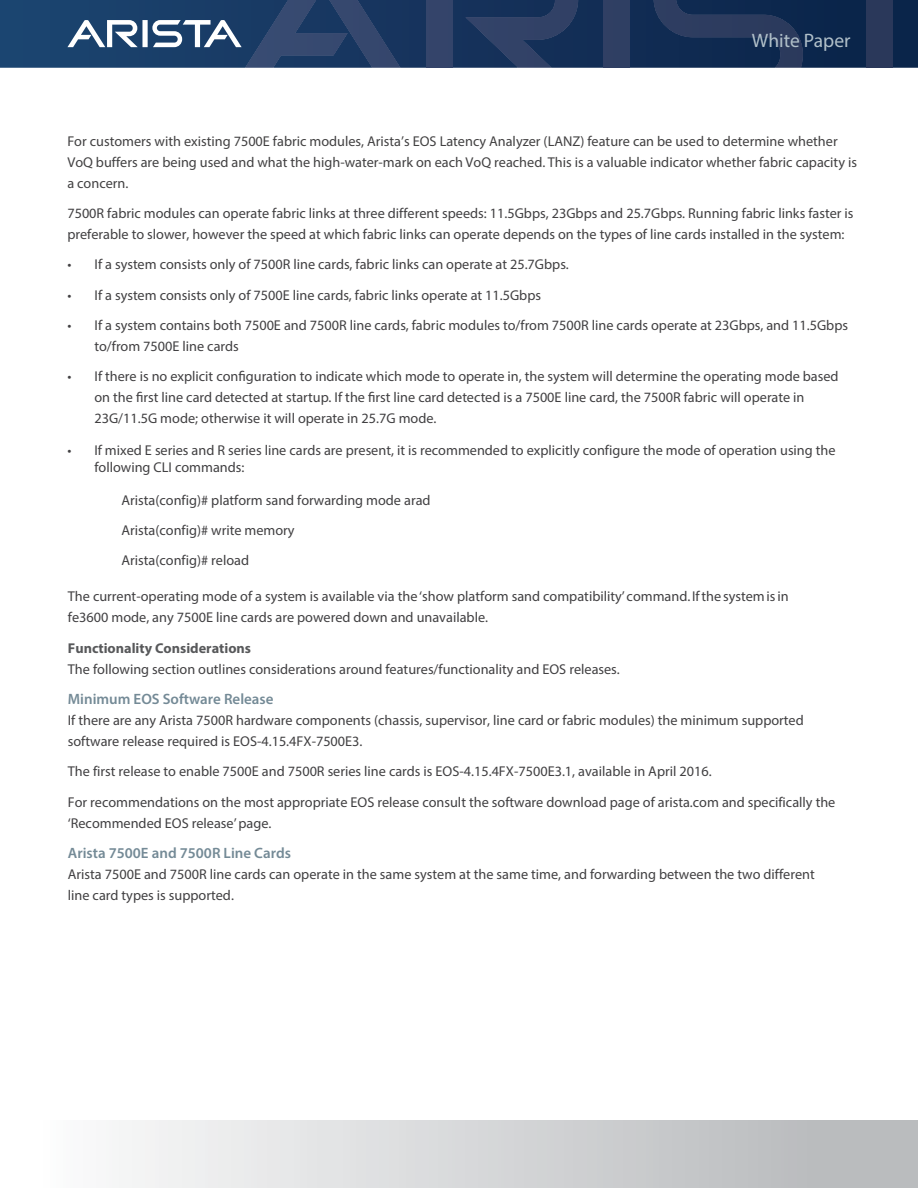
<style>
.page{position:relative;width:918px;height:1188px;background:#fff}
.page>*{position:absolute;margin:0;border:0;box-sizing:border-box;transform-origin:0 0}
.t1{font:19.5px "Myriad Pro";color:#b1c0c9}
.t2{font:600 15px "Myriad Pro";color:#748a96}
.t3{font:14.25px/21px "Myriad Pro";color:#414042}
.t4{font:14.25px/21px "Myriad Pro";color:#424142}
.t5{font:700 14.25px "Myriad Pro";color:#58595b}
</style>
<div class="page">
<svg style="left:0;top:0;width:918px;height:68px;background:#13325a"></svg>
<div style="left:426px;top:0;width:26px;height:68px;background:#34446a"></div>
<svg style="left:465px;top:0;width:113px;height:68px;background:#22385f"></svg>
<svg style="left:67px;top:0;width:333px;height:68px;background:#334f75"></svg>
<div style="left:604px;top:0;width:26px;height:68px;background:#2f3f63"></div>
<svg style="left:654px;top:0;width:149px;height:68px;background:#1a3156"></svg>
<div style="left:867px;top:0;width:26px;height:68px;background:#2a385a"></div>
<div style="left:0;top:1120px;width:918px;height:68px;background:linear-gradient(to right,#fff,#b3b5b7)"></div>
<h1 class="t1" style="left:752px;top:29px;width:100px">White Paper</h1>
<p class="t4" style="left:67px;top:130px;width:791px">For customers with existing 7500E fabric modules, Arista’s EOS Latency Analyzer (LANZ) feature can be used to determine whether<br>VoQ buffers are being used and what the high-water-mark on each VoQ reached. This is a valuable indicator whether fabric capacity is a concern.</p>
<p class="t3" style="left:67px;top:202px;width:788px">7500R fabric modules can operate fabric links at three different speeds: 11.5Gbps, 23Gbps and 25.7Gbps. Running fabric links faster is preferable to slower, however the speed at which fabric links can operate depends on the types of line cards installed in the system:</p>
<p class="t3" style="left:68px;top:254px;width:503px">• If a system consists only of 7500R line cards, fabric links can operate at 25.7Gbps.</p>
<p class="t3" style="left:68px;top:284px;width:475px">• If a system consists only of 7500E line cards, fabric links operate at 11.5Gbps</p>
<p class="t3" style="left:95px;top:314px;width:755px;text-indent:-27px">• If a system contains both 7500E and 7500R line cards, fabric modules to/from 7500R line cards operate at 23Gbps, and 11.5Gbps to/from 7500E line cards</p>
<p class="t3" style="left:95px;top:366px;width:746px;text-indent:-27px">• If there is no explicit configuration to indicate which mode to operate in, the system will determine the operating mode based on the first line card detected at startup. If the first line card detected is a 7500E line card, the 7500R fabric will operate in<br>23G/11.5G mode; otherwise it will operate in 25.7G mode.</p>
<p class="t3" style="left:94px;top:441px;width:743px;line-height:17.7px;text-indent:-27px">• If mixed E series and R series line cards are present, it is recommended to explicitly configure the mode of operation using the following CLI commands:</p>
<p class="t3" style="left:122px;top:485px;width:311px;line-height:30px">Arista(config)# platform sand forwarding mode arad<br>Arista(config)# write memory<br>Arista(config)# reload</p>
<p class="t3" style="left:68px;top:586px;width:722px">The current-operating mode of a system is available via the ‘show platform sand compatibility’ command. If the system is in fe3600 mode, any 7500E line cards are powered down and unavailable.</p>
<p class="t5" style="left:68px;top:639px;width:185px">Functionality Considerations</p>
<p class="t3" style="left:68px;top:658px;width:554px">The following section outlines considerations around features/functionality and EOS releases.</p>
<p class="t2" style="left:68px;top:689px;width:207px">Minimum EOS Software Release</p>
<p class="t3" style="left:68px;top:710px;width:737px">If there are any Arista 7500R hardware components (chassis, supervisor, line card or fabric modules) the minimum supported software release required is EOS-4.15.4FX-7500E3.</p>
<p class="t3" style="left:68px;top:756px;width:769px;line-height:30.3px">The first release to enable 7500E and 7500R series line cards is EOS-4.15.4FX-7500E3.1, available in April 2016.<br>For recommendations on the most appropriate EOS release consult the software download page of arista.com and specifically the</p>
<p class="t3" style="left:68px;top:812px;width:205px">‘Recommended EOS release’ page.</p>
<p class="t2" style="left:68px;top:843px;width:225px">Arista 7500E and 7500R Line Cards</p>
<p class="t3" style="left:68px;top:864px;width:748px">Arista 7500E and 7500R line cards can operate in the same system at the same time, and forwarding between the two different line card types is supported.</p>
</div>
